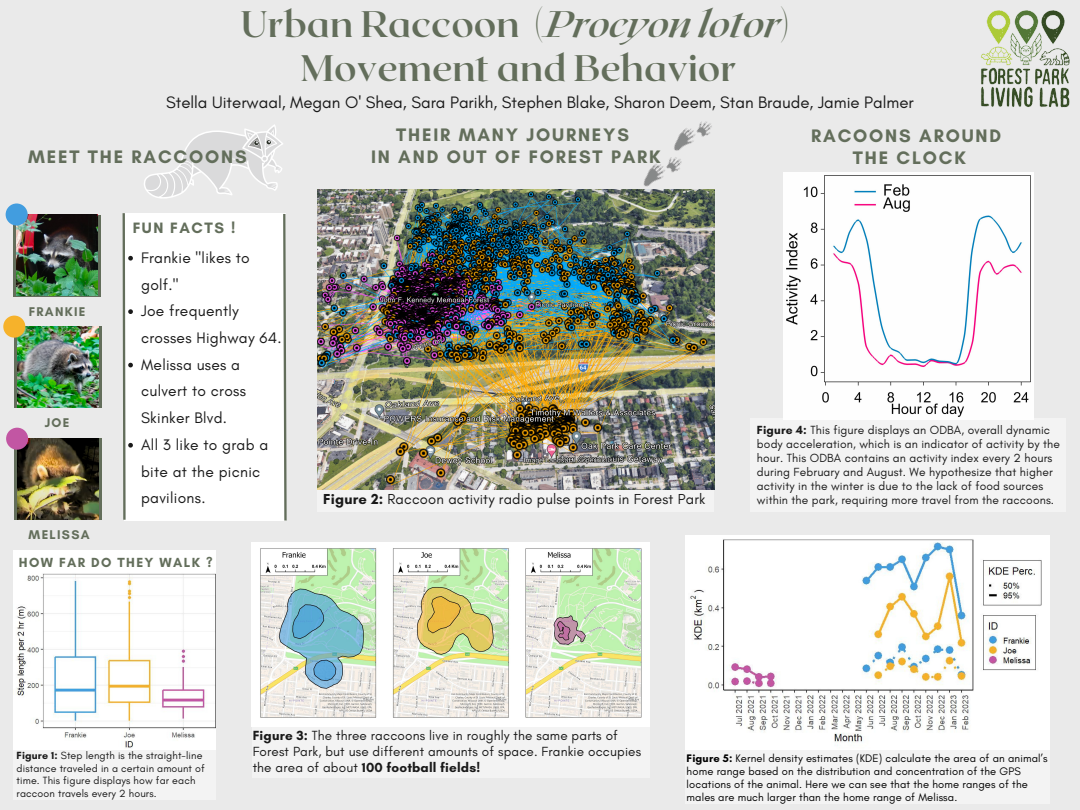
<style>
.page{position:relative;width:1080px;height:810px;background:#eaeaea}
.page>*{position:absolute;margin:0;border:0;box-sizing:border-box;transform-origin:0 0}
.t1{font:700 36.88px "Roxborough CF";color:#636e5b}
.t2{font:700 18.44px "Glacial Indifference";letter-spacing:.1em;color:#636e5b}
.t3{font:16.88px "Glacial Indifference";color:#191919}
.t4{font:15.56px/26.8px "Glacial Indifference";letter-spacing:.02em;color:#191919}
.t5{font:700 15.31px "Glacial Indifference";letter-spacing:.1em;color:#636e5b}
.t6{font:14.75px "Glacial Indifference";letter-spacing:.01em;color:#191919}
.t7{font:13.5px/15.9px "Glacial Indifference";letter-spacing:.01em;color:#191919}
.t8{font:700 13.44px "Glacial Indifference";letter-spacing:.1em;color:#636e5b}
.t9{font:700 12.88px "Glacial Indifference";letter-spacing:.1em;color:#636e5b}
.t10{font:12px/14.2px "Glacial Indifference";letter-spacing:.01em;color:#191919}
.t11{font:11.12px/13.1px "Glacial Indifference";letter-spacing:.01em;color:#000}
.t12{font:10.62px/12.6px "Glacial Indifference";letter-spacing:.01em;color:#191919}
.s1{font-style:italic}
.s2{font-weight:700}
</style>
<div class="page">
<svg style="left:144px;top:124px;width:139px;height:75px"></svg>
<div style="left:13px;top:215px;width:88px;height:81px;background:linear-gradient(to bottom,#636e5b,#636e5b)"></div>
<div style="left:14px;top:327px;width:88px;height:81px;background:#636e5b"></div>
<div style="left:14px;top:438px;width:88px;height:82px;background:#636e5b"></div>
<img style="left:17px;top:439px;width:82px;height:81px">
<img style="left:783px;top:173px;width:251px;height:246px">
<div style="left:6px;top:428px;width:22px;height:22px;background:#c256a3;border-radius:50%"></div>
<img style="left:17px;top:327px;width:82px;height:81px">
<div style="left:3px;top:316px;width:22px;height:22px;background:#f6b22b;border-radius:50%"></div>
<img style="left:318px;top:189px;width:396px;height:301px">
<img style="left:17px;top:215px;width:81px;height:81px">
<div style="left:6px;top:203px;width:22px;height:23px;background:#429ddf;border-radius:50%"></div>
<div style="left:124px;top:213px;width:162px;height:307px;background:#fff"></div>
<svg style="left:282px;top:214px;width:5px;height:307px"></svg>
<img style="left:981px;top:10px;width:89px;height:98px">
<div style="left:13px;top:550px;width:203px;height:27px;background:#fff"></div>
<div style="left:13px;top:749px;width:203px;height:51px;background:#f3f3f3"></div>
<div style="left:318px;top:491px;width:396px;height:21px;background:#f3f3f3"></div>
<div style="left:685px;top:744px;width:365px;height:60px;background:#f3f3f3"></div>
<div style="left:252px;top:726px;width:397px;height:52px;background:#f3f3f3"></div>
<div style="left:751px;top:419px;width:315px;height:93px;background:#f3f3f3"></div>
<img style="left:13px;top:573px;width:202px;height:176px">
<img style="left:253px;top:543px;width:396px;height:182px">
<img style="left:686px;top:536px;width:360px;height:211px">
<svg style="left:122px;top:213px;width:11px;height:308px"></svg>
<img style="left:620px;top:168px;width:72px;height:36px">
<img style="left:651px;top:121px;width:61px;height:47px">
<p class="t1" style="left:241px;top:0;width:550px">Urban Raccoon (<span class="s1">Procyon lotor</span>)</p>
<p class="t1" style="left:301px;top:44px;width:437px">Movement and Behavior</p>
<p class="t3" style="left:166px;top:92px;width:749px">Stella Uiterwaal, Megan O' Shea, Sara Parikh, Stephen Blake, Sharon Deem, Stan Braude, Jamie Palmer</p>
<p class="t2" style="left:396px;top:123px;width:234px">THEIR MANY JOURNEYS</p>
<p class="t2" style="left:28px;top:145px;width:220px">MEET THE RACCOONS</p>
<p class="t2" style="left:371px;top:145px;width:291px">IN AND OUT OF FOREST PARK</p>
<p class="t2" style="left:811px;top:124px;width:192px">RACOONS AROUND</p>
<p class="t2" style="left:853px;top:146px;width:114px">THE CLOCK</p>
<p class="t9" style="left:29px;top:303px;width:58px">FRANKIE</p>
<p class="t9" style="left:45px;top:415px;width:26px">JOE</p>
<p class="t9" style="left:29px;top:527px;width:63px">MELISSA</p>
<p class="t5" style="left:133px;top:219px;width:104px">FUN FACTS !</p>
<p class="t4" style="left:141px;top:244px;width:110px">Frankie "likes to golf."</p>
<p class="t4" style="left:141px;top:298px;width:142px">Joe frequently crosses Highway 64.</p>
<p class="t4" style="left:141px;top:351px;width:107px">Melissa uses a culvert to cross<br>Skinker Blvd.</p>
<p class="t4" style="left:141px;top:431px;width:129px">All 3 like to grab a bite at the picnic pavilions.</p>
<p class="t8" style="left:19px;top:554px;width:195px">HOW FAR DO THEY WALK ?</p>
<p class="t6" style="left:323px;top:490px;width:384px"><span class="s2">Figure 2:</span> Raccoon activity radio pulse points in Forest Park</p>
<p class="t10" style="left:757px;top:422px;width:305px"><span class="s2">Figure 4:</span> This figure displays an ODBA, overall dynamic body acceleration, which is an indicator of activity by the hour. This ODBA contains an activity index every 2 hours during February and August. We hypothesize that higher activity in the winter is due to the lack of food sources within the park, requiring more travel from the raccoons.</p>
<p class="t12" style="left:17px;top:749px;width:190px"><span class="s2">Figure 1:</span> Step length is the straight-line distance traveled in a certain amount of time. This figure displays how far each raccoon travels every 2 hours.</p>
<p class="t7" style="left:253px;top:727px;width:390px"><span class="s2">Figure 3:</span> The three raccoons live in roughly the same parts of<br>Forest Park, but use different amounts of space. Frankie occupies the area of about <span class="s2">100 football fields!</span></p>
<p class="t11" style="left:687px;top:751px;width:363px"><span class="s2">Figure 5:</span> Kernel density estimates (KDE) calculate the area of an animal’s home range based on the distribution and concentration of the GPS locations of the animal. Here we can see that the home ranges of the males are much larger than the home range of Melissa.</p>
</div>
